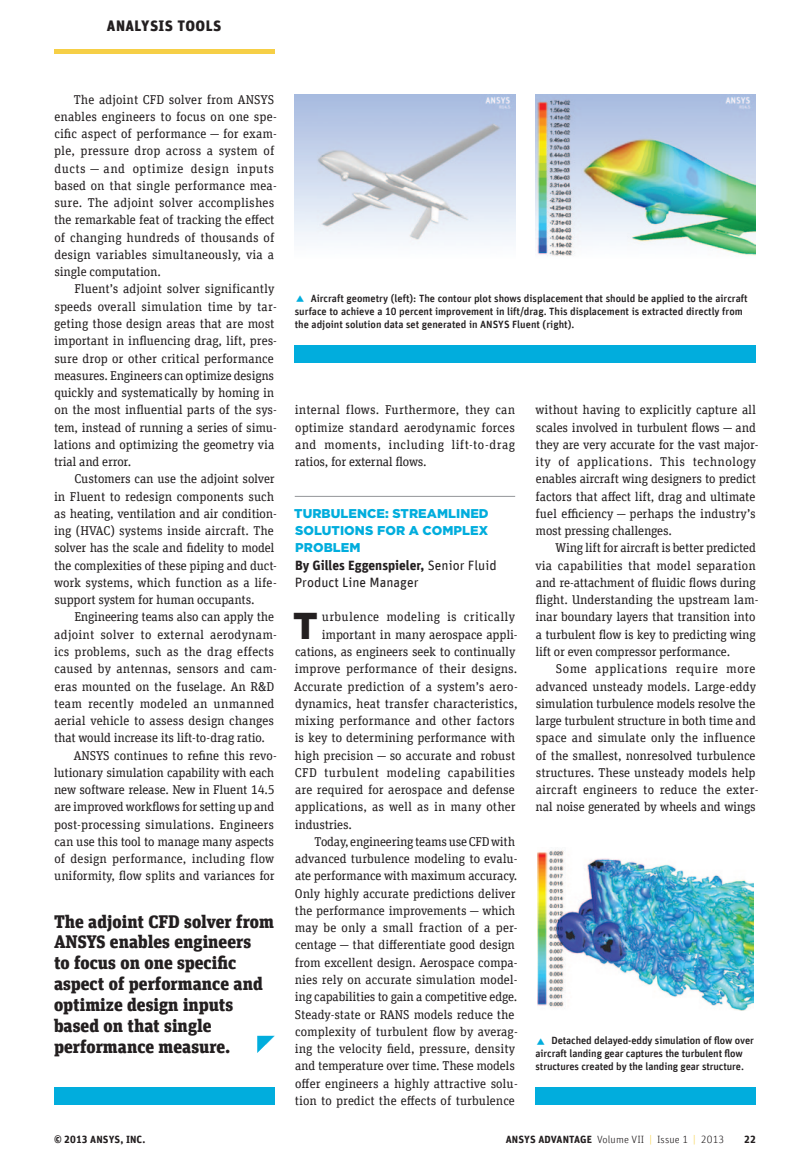
<style>
.page{position:relative;width:810px;height:1170px;background:#fff}
.page>*{position:absolute;margin:0;border:0;box-sizing:border-box;transform-origin:0 0}
.t1{font:900 37.35px "Gotham";color:#231f20}
.t2{font:900 18px/20.9px "Unit Slab Offc Pro";color:#231f20}
.t3{font:900 15px "Unit Offc Pro";letter-spacing:.03em;color:#231f20}
.t4{font:13.5px/17.2px "Unit Offc Pro";color:#231f20}
.t5{font:12.75px/17.2px "Unit Slab Offc Pro";letter-spacing:-.005em;color:#231f20}
.t6{font:12.75px "Unit Slab Offc Pro";letter-spacing:.015em;color:#231f20}
.t7{font:900 12.75px/17.2px "Gotham";letter-spacing:.005em;color:#01addd;text-align:justify}
.t8{font:12.75px "Unit Slab Offc Pro";letter-spacing:.03em;color:#231f20}
.t9{font:12.75px "Unit Slab Offc Pro";letter-spacing:.025em;color:#231f20}
.t10{font:500 10.5px/12.9px "Unit Offc Pro";color:#231f20}
.t11{font:300 10.5px "Unit Offc Pro";letter-spacing:.01em;color:#231f20}
.t12{font:700 10.5px "Unit Offc Pro";letter-spacing:.01em;color:#231f20}
.s1{font-weight:700}
.s2{color:#f6cf46}
</style>
<div class="page">
<hr style="left:54px;top:50px;width:220px;height:4px;background:#f6cf46">
<hr style="left:295px;top:496px;width:220px;height:1px;background:#939598">
<img style="left:295px;top:95px;width:220px;height:147px">
<img style="left:536px;top:95px;width:220px;height:161px">
<div style="left:295px;top:345px;width:461px;height:17px;background:#01addd"></div>
<div style="left:536px;top:1087px;width:220px;height:17px;background:#01addd"></div>
<div style="left:54px;top:1087px;width:220px;height:17px;background:#01addd"></div>
<svg style="left:257px;top:1035px;width:17px;height:17px"></svg>
<img style="left:538px;top:850px;width:216px;height:159px">
<p class="t3" style="left:107px;top:14px;width:116px">ANALYSIS TOOLS</p>
<p class="t5" style="left:54px;top:90px;width:224px;text-indent:20px">The adjoint CFD solver from ANSYS enables engineers to focus on one spe&shy;cific aspect of performance — for exam&shy;ple, pressure drop across a system of ducts — and optimize design inputs based on that single performance mea&shy;sure. The adjoint solver accomplishes the remarkable feat of tracking the effect of changing hundreds of thousands of design variables simultaneously, via a single computation.</p>
<p class="t5" style="left:54px;top:280px;width:225px;text-indent:20px">Fluent’s adjoint solver significantly speeds overall simulation time by tar&shy;geting those design areas that are most important in influencing drag, lift, pres&shy;sure drop or other critical performance measures. Engineers can optimize designs quickly and systematically by homing in on the most influential parts of the sys&shy;tem, instead of running a series of simu&shy;lations and optimizing the geometry via trial and error.</p>
<p class="t5" style="left:54px;top:470px;width:224px;text-indent:20px">Customers can use the adjoint solver in Fluent to redesign components such as heating, ventilation and air condition&shy;ing (HVAC) systems inside aircraft. The solver has the scale and fidelity to model the complexities of these piping and duct&shy;work systems, which function as a life&shy;support system for human occupants.</p>
<p class="t5" style="left:74px;top:608px;width:201px">Engineering teams also can apply the</p>
<p class="t6" style="left:54px;top:625px;width:224px">adjoint solver to external aerodynam-</p>
<p class="t5" style="left:54px;top:642px;width:222px">ics problems, such as the drag effects</p>
<p class="t5" style="left:54px;top:659px;width:224px">caused by antennas, sensors and cam-</p>
<p class="t5" style="left:54px;top:677px;width:221px">eras mounted on the fuselage. An R&amp;D</p>
<p class="t6" style="left:54px;top:694px;width:222px">team recently modeled an unmanned</p>
<p class="t5" style="left:54px;top:711px;width:221px">aerial vehicle to assess design changes</p>
<p class="t5" style="left:54px;top:728px;width:212px">that would increase its lift-to-drag ratio.</p>
<p class="t5" style="left:74px;top:746px;width:205px">ANSYS continues to refine this revo-</p>
<p class="t5" style="left:54px;top:763px;width:222px">lutionary simulation capability with each</p>
<p class="t5" style="left:54px;top:780px;width:222px">new software release. New in Fluent 14.5</p>
<p class="t5" style="left:54px;top:797px;width:222px">are improved workflows for setting up and</p>
<p class="t5" style="left:54px;top:815px;width:222px">post-processing simulations. Engineers</p>
<p class="t5" style="left:54px;top:832px;width:221px">can use this tool to manage many aspects</p>
<p class="t5" style="left:54px;top:849px;width:221px">of design performance, including flow</p>
<p class="t5" style="left:54px;top:866px;width:222px">uniformity, flow splits and variances for</p>
<h2 class="t2" style="left:54px;top:909px;width:222px">The adjoint CFD solver from<br>ANSYS enables engineers<br>to focus on one specific aspect of performance and optimize design inputs based on that single performance measure.</h2>
<p class="t10" style="left:295px;top:291px;width:455px;text-indent:16px">Aircraft geometry (left): The contour plot shows displacement that should be applied to the aircraft surface to achieve a 10 percent improvement in lift/drag. This displacement is extracted directly from the adjoint solution data set generated in ANSYS Fluent (right).</p>
<p class="t5" style="left:295px;top:401px;width:222px;text-align:justify">internal flows. Furthermore, they can optimize standard aerodynamic forces and moments, including lift-to-drag ratios, for external flows.</p>
<p class="t7" style="left:294px;top:504px;width:196px">TURBULENCE: STREAMLINED SOLUTIONS FOR A COMPLEX PROBLEM</p>
<p class="t4" style="left:295px;top:555px;width:203px"><span class="s1">By Gilles Eggenspieler,</span> Senior Fluid<br>Product Line Manager</p>
<h1 class="t1" style="left:293px;top:599px;width:26px">T</h1>
<p class="t9" style="left:322px;top:608px;width:195px">urbulence modeling is critically</p>
<p class="t5" style="left:322px;top:625px;width:198px">important in many aerospace appli-</p>
<p class="t5" style="left:295px;top:642px;width:222px">cations, as engineers seek to continually</p>
<p class="t5" style="left:295px;top:659px;width:224px">improve performance of their designs.</p>
<p class="t5" style="left:294px;top:677px;width:225px">Accurate prediction of a system’s aero-</p>
<p class="t5" style="left:295px;top:694px;width:224px">dynamics, heat transfer characteristics,</p>
<p class="t5" style="left:295px;top:711px;width:221px">mixing performance and other factors</p>
<p class="t5" style="left:295px;top:728px;width:222px">is key to determining performance with</p>
<p class="t5" style="left:295px;top:746px;width:222px">high precision — so accurate and robust</p>
<p class="t8" style="left:295px;top:763px;width:221px">CFD turbulent modeling capabilities</p>
<p class="t5" style="left:295px;top:780px;width:221px">are required for aerospace and defense</p>
<p class="t5" style="left:295px;top:797px;width:222px">applications, as well as in many other</p>
<p class="t5" style="left:295px;top:815px;width:59px">industries.</p>
<p class="t5" style="left:315px;top:832px;width:202px">Today, engineering teams use CFD with</p>
<p class="t5" style="left:295px;top:849px;width:224px">advanced turbulence modeling to evalu-</p>
<p class="t5" style="left:295px;top:866px;width:224px">ate performance with maximum accuracy.</p>
<p class="t5" style="left:295px;top:884px;width:222px">Only highly accurate predictions deliver</p>
<p class="t5" style="left:295px;top:901px;width:222px">the performance improvements — which</p>
<p class="t5" style="left:295px;top:918px;width:224px">may be only a small fraction of a per-</p>
<p class="t5" style="left:295px;top:935px;width:221px">centage — that differentiate good design</p>
<p class="t5" style="left:295px;top:953px;width:224px">from excellent design. Aerospace compa-</p>
<p class="t5" style="left:295px;top:970px;width:224px">nies rely on accurate simulation model-</p>
<p class="t5" style="left:295px;top:987px;width:224px">ing capabilities to gain a competitive edge.</p>
<p class="t5" style="left:295px;top:1004px;width:221px">Steady-state or RANS models reduce the</p>
<p class="t5" style="left:295px;top:1022px;width:224px">complexity of turbulent flow by averag-</p>
<p class="t5" style="left:295px;top:1039px;width:222px">ing the velocity field, pressure, density</p>
<p class="t5" style="left:295px;top:1056px;width:221px">and temperature over time. These models</p>
<p class="t5" style="left:295px;top:1073px;width:224px">offer engineers a highly attractive solu-</p>
<p class="t5" style="left:295px;top:1091px;width:222px">tion to predict the effects of turbulence</p>
<p class="t5" style="left:536px;top:401px;width:224px">without having to explicitly capture all scales involved in turbulent flows — and they are very accurate for the vast major&shy;ity of applications. This technology enables aircraft wing designers to predict factors that affect lift, drag and ultimate fuel efficiency — perhaps the industry’s most pressing challenges.</p>
<p class="t5" style="left:535px;top:539px;width:225px;text-indent:20px">Wing lift for aircraft is better predicted via capabilities that model separation and re-attachment of fluidic flows during flight. Understanding the upstream lam&shy;inar boundary layers that transition into a turbulent flow is key to predicting wing lift or even compressor performance.</p>
<p class="t5" style="left:535px;top:659px;width:225px;text-indent:21px">Some applications require more advanced unsteady models. Large-eddy simulation turbulence models resolve the large turbulent structure in both time and space and simulate only the influence of the smallest, nonresolved turbulence structures. These unsteady models help aircraft engineers to reduce the exter&shy;nal noise generated by wheels and wings</p>
<p class="t10" style="left:536px;top:1033px;width:220px;text-indent:16px">Detached delayed-eddy simulation of flow over aircraft landing gear captures the turbulent flow structures created by the landing gear structure.</p>
<p class="t12" style="left:54px;top:1131px;width:93px">© 2013 ANSYS, INC.</p>
<p class="t11" style="left:506px;top:1132px;width:220px"><span class="s1">ANSYS ADVANTAGE</span> Volume VII <span class="s2">|</span> Issue 1 <span class="s2">|</span> 2013</p>
<p class="t12" style="left:744px;top:1131px;width:13px">22</p>
</div>
